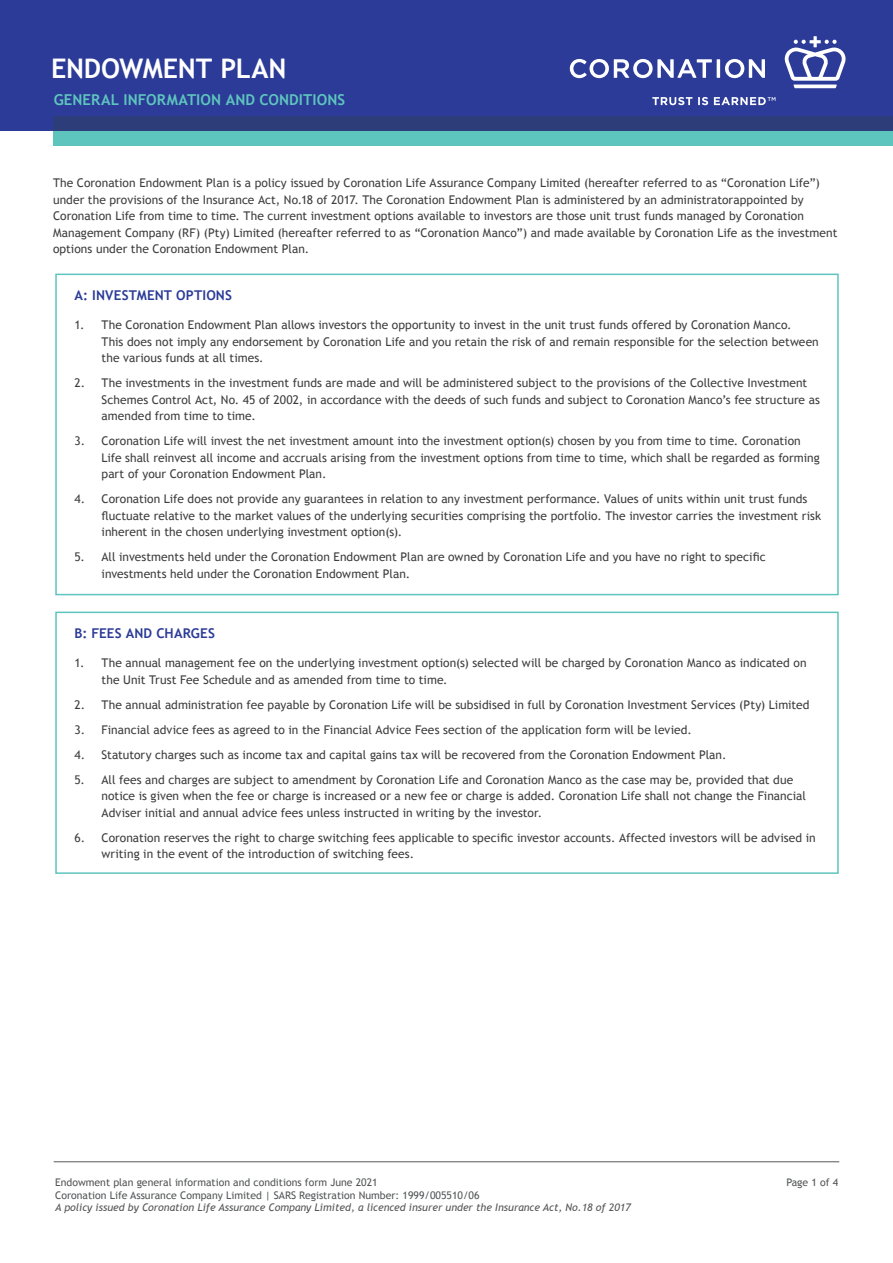
<style>
.page{position:relative;width:893px;height:1263px;background:#fff}
.page>*{position:absolute;margin:0;border:0;box-sizing:border-box;transform-origin:0 0}
.t1{font:700 27px "Trebuchet MS";letter-spacing:-.005em;color:#fff}
.t2{font:700 15px "Trebuchet MS";letter-spacing:.005em;color:#5ec5be}
.t3{font:700 13.5px "Trebuchet MS";letter-spacing:.01em;color:#2b3b97}
.t4{font:12px/16.5px "Trebuchet MS";color:#3e3e3f}
.t5{font:10.5px "Trebuchet MS";color:#545557}
.t6{font:italic 10.5px "Trebuchet MS";color:#545557}
</style>
<div class="page">
<hr style="left:54px;top:1161px;width:785px;height:1px;background:#57585a">
<div style="left:0;top:0;width:893px;height:131px;background:#2b3b97"></div>
<svg style="left:570px;top:36px;width:276px;height:69px"></svg>
<div style="left:55px;top:274px;width:784px;height:321px;border:2px solid #5ec5be"></div>
<div style="left:55px;top:612px;width:784px;height:262px;border:2px solid #5ec5be"></div>
<div style="left:54px;top:131px;width:839px;height:14px;background:#5ec5be"></div>
<div style="left:54px;top:116px;width:839px;height:15px;background:#2c3d7a"></div>
<h1 class="t1" style="left:51px;top:51px;width:237px">ENDOWMENT PLAN</h1>
<p class="t2" style="left:54px;top:90px;width:293px">GENERAL INFORMATION AND CONDITIONS</p>
<p class="t4" style="left:53px;top:175px;width:786px">The Coronation Endowment Plan is a policy issued by Coronation Life Assurance Company Limited (hereafter referred to as “Coronation Life”) under the provisions of the Insurance Act, No.18 of 2017. The Coronation Endowment Plan is administered by an administratorappointed by Coronation Life from time to time. The current investment options available to investors are those unit trust funds managed by Coronation Management Company (RF) (Pty) Limited (hereafter referred to as “Coronation Manco”) and made available by Coronation Life as the investment options under the Coronation Endowment Plan.</p>
<p class="t3" style="left:75px;top:287px;width:159px">A: INVESTMENT OPTIONS</p>
<p class="t4" style="left:102px;top:317px;width:719px;text-indent:-27px">1. The Coronation Endowment Plan allows investors the opportunity to invest in the unit trust funds offered by Coronation Manco.<br>This does not imply any endorsement by Coronation Life and you retain the risk of and remain responsible for the selection between the various funds at all times.</p>
<p class="t4" style="left:102px;top:375px;width:720px;text-indent:-27px">2. The investments in the investment funds are made and will be administered subject to the provisions of the Collective Investment<br>Schemes Control Act, No. 45 of 2002, in accordance with the deeds of such funds and subject to Coronation Manco’s fee structure as amended from time to time.</p>
<p class="t4" style="left:102px;top:433px;width:720px;text-indent:-27px">3. Coronation Life will invest the net investment amount into the investment option(s) chosen by you from time to time. Coronation<br>Life shall reinvest all income and accruals arising from the investment options from time to time, which shall be regarded as forming part of your Coronation Endowment Plan.</p>
<p class="t4" style="left:102px;top:491px;width:721px;text-indent:-27px">4. Coronation Life does not provide any guarantees in relation to any investment performance. Values of units within unit trust funds fluctuate relative to the market values of the underlying securities comprising the portfolio. The investor carries the investment risk inherent in the chosen underlying investment option(s).</p>
<p class="t4" style="left:102px;top:549px;width:666px;text-indent:-27px">5. All investments held under the Coronation Endowment Plan are owned by Coronation Life and you have no right to specific investments held under the Coronation Endowment Plan.</p>
<p class="t3" style="left:75px;top:625px;width:142px">B: FEES AND CHARGES</p>
<p class="t4" style="left:102px;top:655px;width:706px;text-indent:-27px">1. The annual management fee on the underlying investment option(s) selected will be charged by Coronation Manco as indicated on the Unit Trust Fee Schedule and as amended from time to time.</p>
<p class="t4" style="left:75px;top:696px;width:736px">2. The annual administration fee payable by Coronation Life will be subsidised in full by Coronation Investment Services (Pty) Limited</p>
<p class="t4" style="left:75px;top:721px;width:619px">3. Financial advice fees as agreed to in the Financial Advice Fees section of the application form will be levied.</p>
<p class="t4" style="left:75px;top:746px;width:653px">4. Statutory charges such as income tax and capital gains tax will be recovered from the Coronation Endowment Plan.</p>
<p class="t4" style="left:102px;top:771px;width:706px;text-indent:-27px">5. All fees and charges are subject to amendment by Coronation Life and Coronation Manco as the case may be, provided that due notice is given when the fee or charge is increased or a new fee or charge is added. Coronation Life shall not change the Financial<br>Adviser initial and annual advice fees unless instructed in writing by the investor.</p>
<p class="t4" style="left:102px;top:829px;width:716px;text-indent:-27px">6. Coronation reserves the right to charge switching fees applicable to specific investor accounts. Affected investors will be advised in writing in the event of the introduction of switching fees.</p>
<p class="t5" style="left:55px;top:1176px;width:324px">Endowment plan general information and conditions form June 2021</p>
<p class="t5" style="left:786px;top:1176px;width:53px">Page 1 of 4</p>
<p class="t5" style="left:55px;top:1189px;width:426px">Coronation Life Assurance Company Limited | SARS Registration Number: 1999/005510/06</p>
<p class="t6" style="left:55px;top:1201px;width:577px">A policy issued by Coronation Life Assurance Company Limited, a licenced insurer under the Insurance Act, No.18 of 2017</p>
</div>
